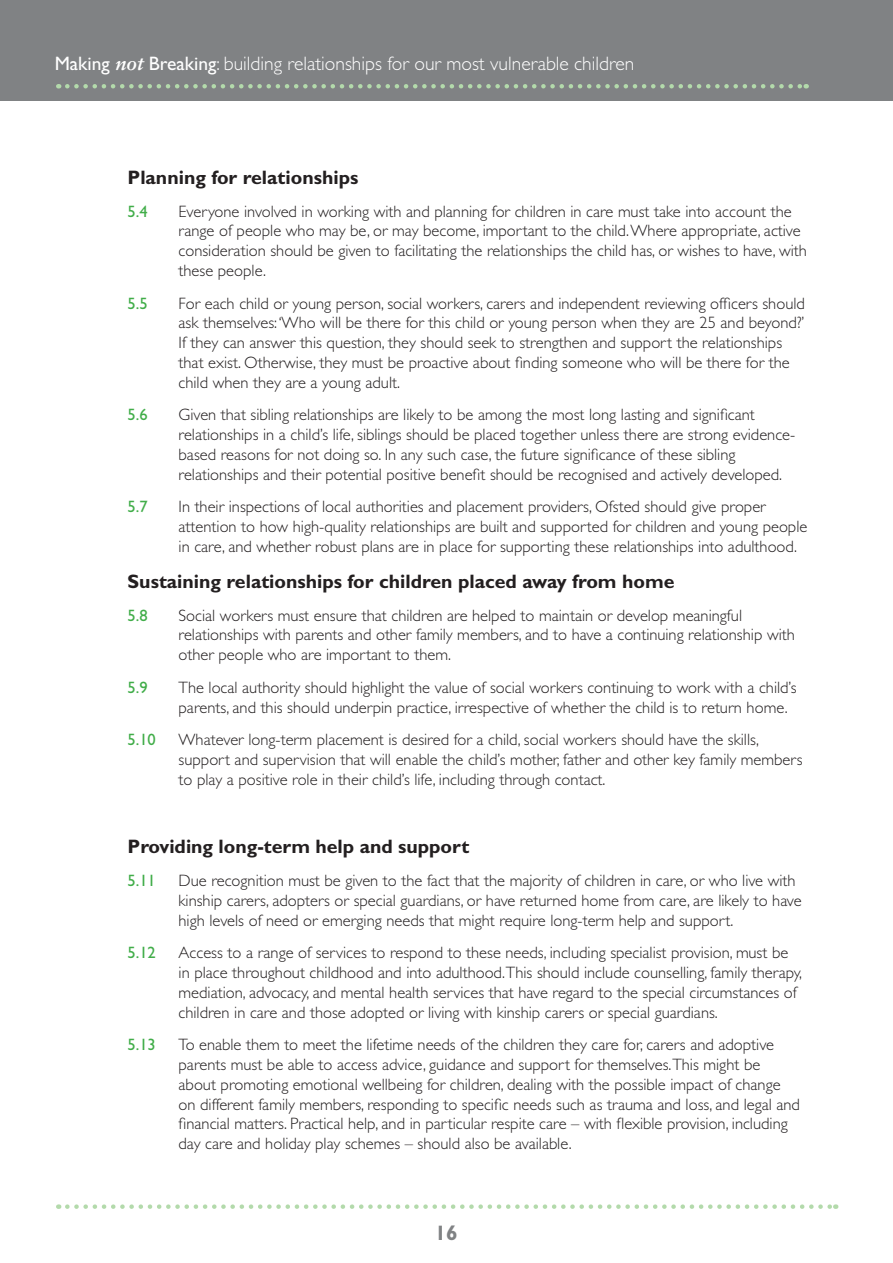
<style>
.page{position:relative;width:893px;height:1263px;background:#fff}
.page>*{position:absolute;margin:0;border:0;box-sizing:border-box;transform-origin:0 0}
.t1{font:700 21px "Gill Sans";color:#808284}
.t2{font:700 19.5px "Gill Sans";color:#231f20}
.t3{font:300 19.5px "Gill Sans";color:#fff}
.t4{font:300 16.5px/19.8px "Gill Sans";color:#231f20}
.t5{font:16.5px "Gill Sans";color:#41ad49}
.s1{font-weight:400}
.s2{font-family:"Sabon";font-weight:700;font-style:italic}
</style>
<div class="page">
<div style="left:0;top:0;width:892px;height:100px;background:#808284"></div>
<svg style="left:67px;top:84px;width:740px;height:5px"></svg>
<svg style="left:67px;top:1204px;width:769px;height:5px"></svg>
<p class="t3" style="left:55px;top:52px;width:581px"><span class="s1">Making</span> <span class="s2">not</span> <span class="s1">Breaking</span>: building relationships for our most vulnerable children</p>
<p class="t2" style="left:128px;top:166px;width:232px">Planning for relationships</p>
<p class="t5" style="left:128px;top:202px;width:22px">5.4</p>
<p class="t4" style="left:179px;top:201px;width:630px">Everyone involved in working with and planning for children in care must take into account the range of people who may be, or may become, important to the child. Where appropriate, active consideration should be given to facilitating the relationships the child has, or wishes to have, with these people.</p>
<p class="t5" style="left:128px;top:294px;width:22px">5.5</p>
<p class="t4" style="left:179px;top:293px;width:628px">For each child or young person, social workers, carers and independent reviewing officers should ask themselves: ‘Who will be there for this child or young person when they are 25 and beyond?’ If they can answer this question, they should seek to strengthen and support the relationships that exist. Otherwise, they must be proactive about finding someone who will be there for the child when they are a young adult.</p>
<p class="t5" style="left:128px;top:405px;width:22px">5.6</p>
<p class="t4" style="left:179px;top:405px;width:618px">Given that sibling relationships are likely to be among the most long lasting and significant relationships in a child’s life, siblings should be placed together unless there are strong evidence&shy;based reasons for not doing so. In any such case, the future significance of these sibling relationships and their potential positive benefit should be recognised and actively developed.</p>
<p class="t5" style="left:128px;top:497px;width:22px">5.7</p>
<p class="t4" style="left:179px;top:497px;width:630px">In their inspections of local authorities and placement providers, Ofsted should give proper attention to how high-quality relationships are built and supported for children and young people in care, and whether robust plans are in place for supporting these relationships into adulthood.</p>
<p class="t2" style="left:128px;top:570px;width:548px">Sustaining relationships for children placed away from home</p>
<p class="t5" style="left:128px;top:606px;width:22px">5.8</p>
<p class="t4" style="left:179px;top:605px;width:618px">Social workers must ensure that children are helped to maintain or develop meaningful relationships with parents and other family members, and to have a continuing relationship with other people who are important to them.</p>
<p class="t5" style="left:128px;top:678px;width:22px">5.9</p>
<p class="t4" style="left:179px;top:677px;width:620px">The local authority should highlight the value of social workers continuing to work with a child’s parents, and this should underpin practice, irrespective of whether the child is to return home.</p>
<p class="t5" style="left:128px;top:730px;width:30px">5.10</p>
<p class="t4" style="left:179px;top:730px;width:625px">Whatever long-term placement is desired for a child, social workers should have the skills, support and supervision that will enable the child’s mother, father and other key family members to play a positive role in their child’s life, including through contact.</p>
<p class="t2" style="left:128px;top:835px;width:343px">Providing long-term help and support</p>
<p class="t5" style="left:128px;top:871px;width:30px">5.11</p>
<p class="t4" style="left:179px;top:871px;width:625px">Due recognition must be given to the fact that the majority of children in care, or who live with kinship carers, adopters or special guardians, or have returned home from care, are likely to have high levels of need or emerging needs that might require long-term help and support.</p>
<p class="t5" style="left:128px;top:943px;width:30px">5.12</p>
<p class="t4" style="left:179px;top:943px;width:625px">Access to a range of services to respond to these needs, including specialist provision, must be in place throughout childhood and into adulthood.This should include counselling, family therapy, mediation, advocacy, and mental health services that have regard to the special circumstances of children in care and those adopted or living with kinship carers or special guardians.</p>
<p class="t5" style="left:128px;top:1035px;width:30px">5.13</p>
<p class="t4" style="left:179px;top:1035px;width:623px">To enable them to meet the lifetime needs of the children they care for, carers and adoptive parents must be able to access advice, guidance and support for themselves.This might be about promoting emotional wellbeing for children, dealing with the possible impact of change on different family members, responding to specific needs such as trauma and loss, and legal and financial matters. Practical help, and in particular respite care – with flexible provision, including day care and holiday play schemes – should also be available.</p>
<p class="t1" style="left:435px;top:1221px;width:25px">16</p>
</div>
